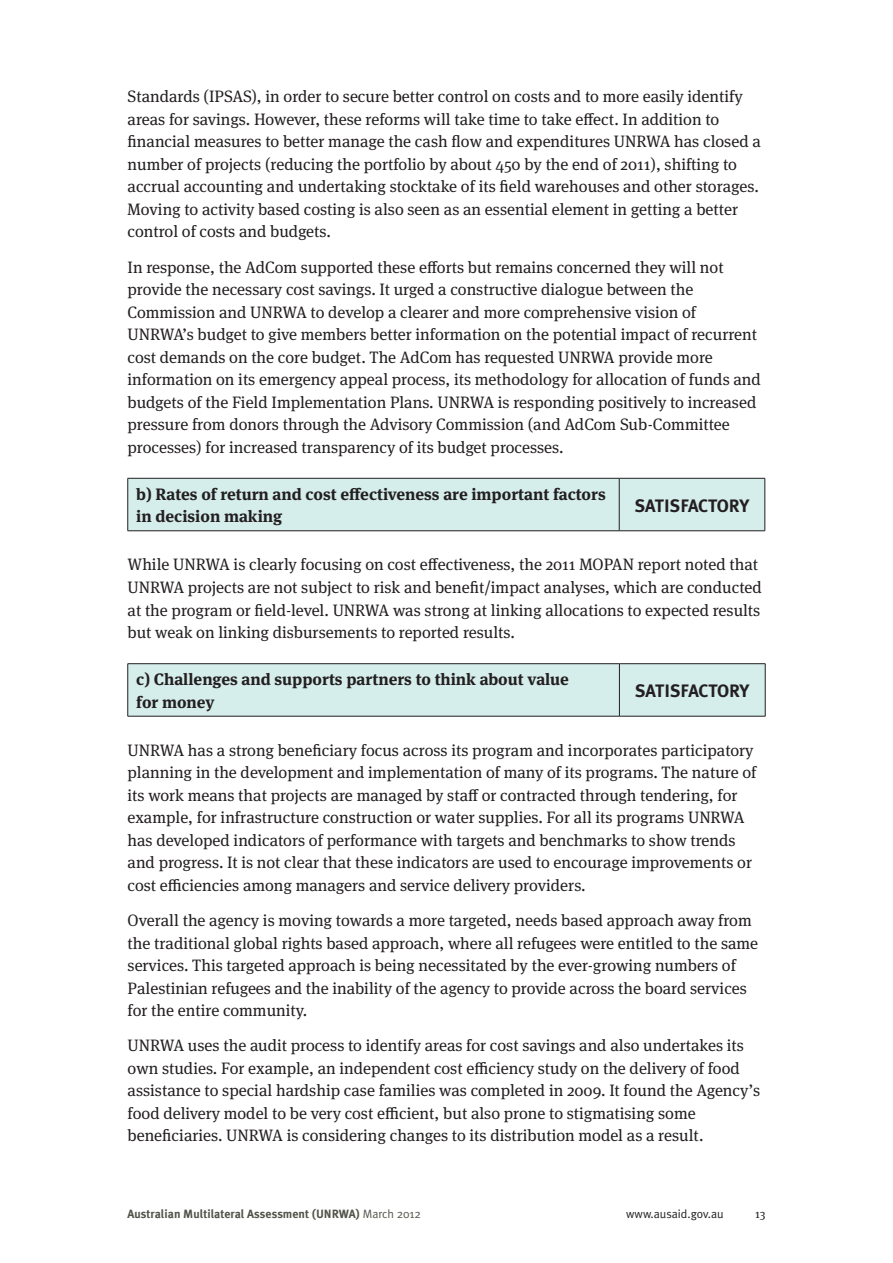
<style>
.page{position:relative;width:893px;height:1263px;background:#fff}
.page>*{position:absolute;margin:0;border:0;box-sizing:border-box;transform-origin:0 0}
._08bbbb_RIGHT_COLUMN{font:700 18px "Meta Plus";color:#231f20}
._04__BODY_TEXT{font:16.5px/22.5px "Meta Serif OT";color:#231f20}
._04__BODY_TEXT-2{font:700 16.5px/22.5px "Meta Serif OT";color:#231f20}
.t1{font:700 12px "Meta Plus";color:#53534a}
.t2{font:12px "Meta Plus Normal";color:#231f20}
.t3{font:12px "Meta Serif OT";color:#231f20}
.s1{font-family:"Meta Plus Normal";font-weight:400}
</style>
<div class="page">
<div style="left:128px;top:479px;width:637px;height:51px;background:#d5edeb"></div>
<hr style="left:128px;top:478px;width:491px;height:1px;background:#231f20">
<hr style="left:619px;top:478px;width:146px;height:1px;background:#231f20">
<hr style="left:619px;top:478px;width:1px;height:53px;background:#231f20">
<hr style="left:128px;top:530px;width:491px;height:1px;background:#231f20">
<hr style="left:619px;top:530px;width:146px;height:1px;background:#231f20">
<hr style="left:127px;top:478px;width:1px;height:53px;background:#231f20">
<hr style="left:765px;top:478px;width:1px;height:53px;background:#231f20">
<div style="left:128px;top:664px;width:637px;height:52px;background:#d5edeb"></div>
<hr style="left:128px;top:663px;width:491px;height:1px;background:#231f20">
<hr style="left:619px;top:663px;width:146px;height:1px;background:#231f20">
<hr style="left:619px;top:664px;width:1px;height:52px;background:#231f20">
<hr style="left:128px;top:716px;width:491px;height:1px;background:#231f20">
<hr style="left:619px;top:716px;width:146px;height:1px;background:#231f20">
<hr style="left:127px;top:664px;width:1px;height:52px;background:#231f20">
<hr style="left:765px;top:664px;width:1px;height:52px;background:#231f20">
<p class="_04__BODY_TEXT" style="left:128px;top:86px;width:635px">Standards (IPSAS), in order to secure better control on costs and to more easily identify areas for savings. However, these reforms will take time to take effect. In addition to financial measures to better manage the cash flow and expenditures UNRWA has closed a number of projects (reducing the portfolio by about 450 by the end of 2011), shifting to accrual accounting and undertaking stocktake of its field warehouses and other storages.<br>Moving to activity based costing is also seen as an essential element in getting a better control of costs and budgets.</p>
<p class="_04__BODY_TEXT" style="left:128px;top:256px;width:635px">In response, the AdCom supported these efforts but remains concerned they will not provide the necessary cost savings. It urged a constructive dialogue between the Commission and UNRWA to develop a clearer and more comprehensive vision of UNRWA’s budget to give members better information on the potential impact of recurrent cost demands on the core budget. The AdCom has requested UNRWA provide more information on its emergency appeal process, its methodology for allocation of funds and budgets of the Field Implementation Plans. UNRWA is responding positively to increased pressure from donors through the Advisory Commission (and AdCom Sub-Committee processes) for increased transparency of its budget processes.</p>
<p class="_04__BODY_TEXT-2" style="left:136px;top:483px;width:471px">b) Rates of return and cost effectiveness are important factors in decision making</p>
<p class="_08bbbb_RIGHT_COLUMN" style="left:635px;top:495px;width:116px">SATISFACTORY</p>
<p class="_04__BODY_TEXT" style="left:128px;top:554px;width:636px">While UNRWA is clearly focusing on cost effectiveness, the 2011 MOPAN report noted that UNRWA projects are not subject to risk and benefit/impact analyses, which are conducted at the program or field-level. UNRWA was strong at linking allocations to expected results but weak on linking disbursements to reported results.</p>
<p class="_04__BODY_TEXT-2" style="left:136px;top:668px;width:434px">c) Challenges and supports partners to think about value for money</p>
<p class="_08bbbb_RIGHT_COLUMN" style="left:635px;top:680px;width:116px">SATISFACTORY</p>
<p class="_04__BODY_TEXT" style="left:128px;top:739px;width:630px">UNRWA has a strong beneficiary focus across its program and incorporates participatory planning in the development and implementation of many of its programs. The nature of its work means that projects are managed by staff or contracted through tendering, for example, for infrastructure construction or water supplies. For all its programs UNRWA has developed indicators of performance with targets and benchmarks to show trends and progress. It is not clear that these indicators are used to encourage improvements or cost efficiencies among managers and service delivery providers.</p>
<p class="_04__BODY_TEXT" style="left:128px;top:909px;width:632px">Overall the agency is moving towards a more targeted, needs based approach away from the traditional global rights based approach, where all refugees were entitled to the same services. This targeted approach is being necessitated by the ever-growing numbers of Palestinian refugees and the inability of the agency to provide across the board services for the entire community.</p>
<p class="_04__BODY_TEXT" style="left:128px;top:1035px;width:634px">UNRWA uses the audit process to identify areas for cost savings and also undertakes its own studies. For example, an independent cost efficiency study on the delivery of food assistance to special hardship case families was completed in 2009. It found the Agency’s food delivery model to be very cost efficient, but also prone to stigmatising some beneficiaries. UNRWA is considering changes to its distribution model as a result.</p>
<p class="t1" style="left:128px;top:1207px;width:295px">Australian Multilateral Assessment (UNRWA) <span class="s1">March 2012</span></p>
<p class="t2" style="left:626px;top:1207px;width:99px">www.ausaid.gov.au</p>
<p class="t3" style="left:755px;top:1207px;width:12px">13</p>
</div>
